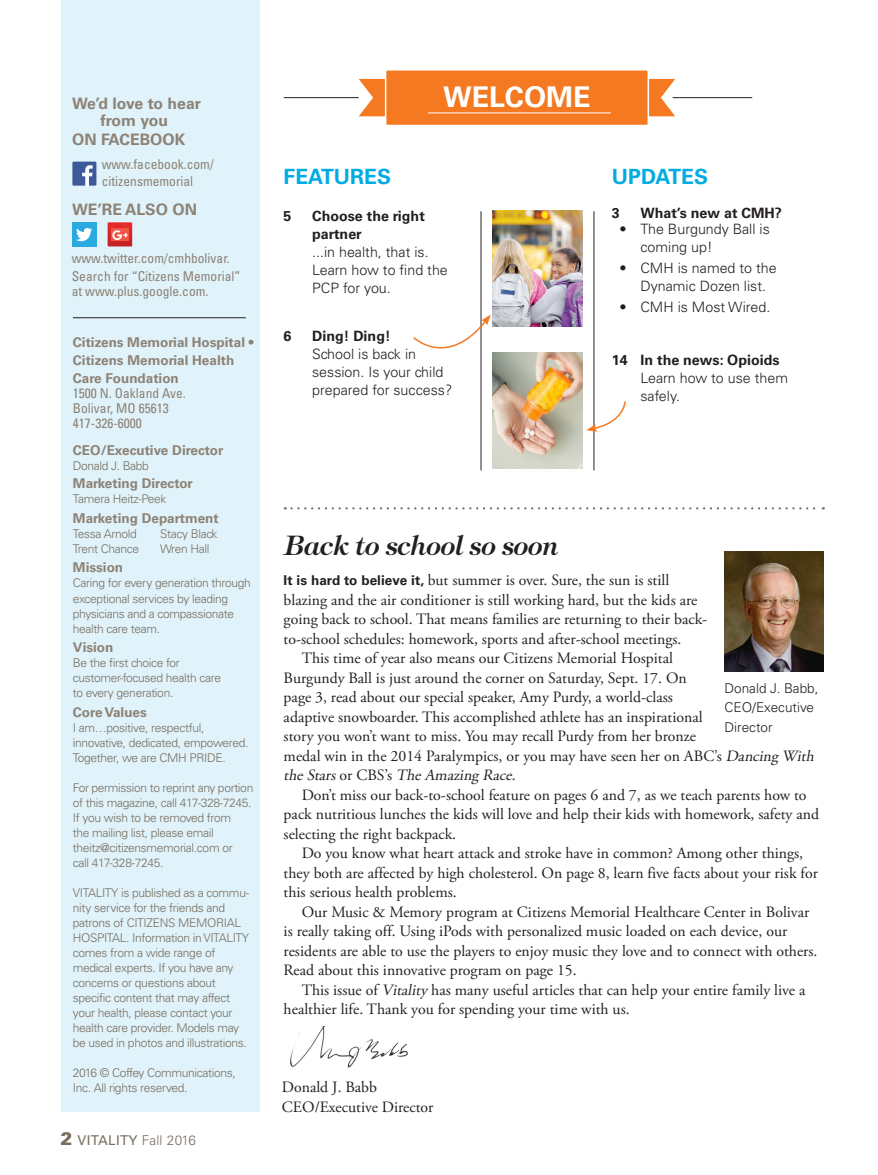
<style>
.page{position:relative;width:878px;height:1175px;background:#fff}
.page>*{position:absolute;margin:0;border:0;box-sizing:border-box;transform-origin:0 0}
.t1{font:700 28.5px "Univers LT Std";color:#fff}
._2_head_serif_option{font:italic 600 27px "Tiffany Std";letter-spacing:-.02em;color:#231f20}
.t2{font:700 21px "Univers LT Std";color:#00ace2}
._1_BODY_2016{font:15.75px/19.5px "Adobe Garamond Pro";color:#231f20}
._1_body-1st_Paragrap{font:15.75px/19.5px "Adobe Garamond Pro";color:#231f20}
.t3{font:700 15.75px/16.5px "Univers LT Std";color:#8c8275;text-align:center}
._1_body_no__indent_2{font:15.75px/19.5px "Adobe Garamond Pro";color:#231f20}
.t4{font:300 14.25px/18px "Univers LT Std";color:#231f20}
.t5{font:700 14.25px "Univers LT Std";color:#231f20}
._2_body_no__indent_2{font:condensed 13.5px/15px "Univers LT Std";color:#8c8275}
._2_body_no__indent_2-2{font:700 13.5px/18px "Univers LT Std";color:#8c8275}
._2_body_2016{font:300 13.5px/19.5px "Univers LT Std";color:#231f20}
.t6{font:13.5px "Univers LT Std";letter-spacing:.02em;color:#776e5e}
.t7{font:300 12px/15px "Univers LT Std";letter-spacing:-.03em;color:#776e5e}
.s1{font-weight:900;font-size:18px}
.s2{font-weight:300}
.s3{font-weight:700}
.s4{font-family:"Univers LT Std";font-weight:700;font-size:13.5px}
.s5{font-style:italic}
</style>
<div class="page">
<hr style="left:284px;top:97px;width:74px;height:1px;background:#231f20">
<div style="left:62px;top:0;width:197px;height:1112px;background:#e0f2fa"></div>
<hr style="left:73px;top:317px;width:173px;height:1px;background:#231f20">
<svg style="left:72px;top:162px;width:24px;height:24px"></svg>
<div style="left:72px;top:222px;width:24px;height:25px;background:#2aaae1"></div>
<svg style="left:76px;top:228px;width:16px;height:13px"></svg>
<svg style="left:108px;top:222px;width:24px;height:24px"></svg>
<img style="left:111px;top:228px;width:17px;height:12px">
<img style="left:290px;top:1026px;width:118px;height:42px">
<img style="left:492px;top:210px;width:90px;height:116px">
<img style="left:492px;top:352px;width:90px;height:116px">
<svg style="left:649px;top:79px;width:26px;height:37px"></svg>
<svg style="left:358px;top:79px;width:27px;height:37px"></svg>
<div style="left:385px;top:70px;width:263px;height:55px;background:#f47921"></div>
<hr style="left:428px;top:113px;width:182px;height:1px;background:#fff">
<div style="left:385px;top:69px;width:264px;height:57px;border:2px solid #fff"></div>
<hr style="left:593px;top:211px;width:1px;height:259px;background:#231f20">
<hr style="left:480px;top:211px;width:1px;height:259px;background:#231f20">
<svg style="left:586px;top:400px;width:40px;height:31px"></svg>
<svg style="left:413px;top:314px;width:77px;height:55px"></svg>
<hr style="left:672px;top:97px;width:80px;height:1px;background:#231f20">
<svg style="left:285px;top:507px;width:538px;height:2px"></svg>
<img style="left:724px;top:551px;width:99px;height:120px">
<p class="t3" style="left:72px;top:96px;width:130px">We’d love to hear from you</p>
<p class="t3" style="left:72px;top:132px;width:115px">ON FACEBOOK</p>
<p class="_2_body_no__indent_2" style="left:102px;top:156px;width:113px;line-height:16.5px">www.facebook.com/ citizensmemorial</p>
<p class="t3" style="left:72px;top:201px;width:126px">WE’RE ALSO ON</p>
<p class="_2_body_no__indent_2" style="left:72px;top:250px;width:160px">www.twitter.com/cmhbolivar.</p>
<p class="_2_body_no__indent_2" style="left:72px;top:269px;width:170px">Search for “Citizens Memorial” at www.plus.google.com.</p>
<p class="_2_body_no__indent_2-2" style="left:73px;top:334px;width:182px">Citizens Memorial Hospital •<br>Citizens Memorial Health<br>Care Foundation</p>
<p class="_2_body_no__indent_2" style="left:73px;top:386px;width:114px">1500 N. Oakland Ave.<br>Bolivar, MO 65613<br>417-326-6000</p>
<p class="_2_body_no__indent_2-2" style="left:73px;top:442px;width:152px">CEO/Executive Director</p>
<p class="t7" style="left:73px;top:459px;width:77px">Donald J. Babb</p>
<p class="_2_body_no__indent_2-2" style="left:73px;top:475px;width:121px">Marketing Director</p>
<p class="t7" style="left:73px;top:492px;width:95px">Tamera Heitz-Peek</p>
<p class="_2_body_no__indent_2-2" style="left:73px;top:509px;width:147px">Marketing Department</p>
<p class="t7" style="left:73px;top:526px;width:65px">Tessa Arnold</p>
<p class="t7" style="left:160px;top:526px;width:59px">Stacy Black</p>
<p class="t7" style="left:73px;top:541px;width:68px">Trent Chance</p>
<p class="t7" style="left:160px;top:541px;width:51px">Wren Hall</p>
<p class="_2_body_no__indent_2-2" style="left:73px;top:559px;width:52px">Mission</p>
<p class="t7" style="left:73px;top:576px;width:179px">Caring for every generation through exceptional services by leading physicians and a compassionate health care team.</p>
<p class="_2_body_no__indent_2-2" style="left:73px;top:638px;width:42px">Vision</p>
<p class="t7" style="left:73px;top:655px;width:150px">Be the first choice for customer-focused health care to every generation.</p>
<p class="_2_body_no__indent_2-2" style="left:73px;top:703px;width:75px">Core Values</p>
<p class="t7" style="left:73px;top:720px;width:177px">I am…positive, respectful, innovative, dedicated, empowered.<br>Together, we are CMH PRIDE.</p>
<p class="t7" style="left:73px;top:780px;width:182px">For permission to reprint any portion of this magazine, call 417-328-7245.<br>If you wish to be removed from<br>the mailing list, please email theitz@citizensmemorial.com or<br>call 417-328-7245.</p>
<p class="t7" style="left:73px;top:885px;width:178px">VITALITY is published as a commu&shy;nity service for the friends and patrons of CITIZENS MEMORIAL<br>HOSPITAL. Information in VITALITY comes from a wide range of medical experts. If you have any concerns or questions about specific content that may affect your health, please contact your health care provider. Models may be used in photos and illustrations.</p>
<p class="t7" style="left:73px;top:1065px;width:164px">2016 © Coffey Communications,<br>Inc. All rights reserved.</p>
<p class="t6" style="left:60px;top:1132px;width:137px"><span class="s1">2</span> VITALITY <span class="s2">Fall 2016</span></p>
<p class="t1" style="left:443px;top:81px;width:149px">WELCOME</p>
<p class="t2" style="left:284px;top:164px;width:109px">FEATURES</p>
<p class="t2" style="left:612px;top:164px;width:98px">UPDATES</p>
<p class="t5" style="left:284px;top:207px;width:9px">5</p>
<p class="t4" style="left:312px;top:206px;width:137px"><span class="s3">Choose the right partner<br></span>...in health, that is.<br>Learn how to find the<br>PCP for you.</p>
<p class="t5" style="left:284px;top:327px;width:9px">6</p>
<p class="t4" style="left:312px;top:326px;width:141px"><span class="s3">Ding! Ding!<br></span>School is back in session. Is your child prepared for success?</p>
<p class="t5" style="left:612px;top:204px;width:9px">3</p>
<p class="t5" style="left:640px;top:204px;width:143px">What’s new at CMH?</p>
<p class="t4" style="left:640px;top:220px;width:131px;text-indent:-21px">• The Burgundy Ball is coming up!</p>
<p class="t4" style="left:640px;top:259px;width:138px;text-indent:-21px">• CMH is named to the<br>Dynamic Dozen list.</p>
<p class="t4" style="left:619px;top:298px;width:152px">• CMH is Most Wired.</p>
<p class="t4" style="left:640px;top:351px;width:149px;text-indent:-28px"><span class="s3">14 In the news: Opioids<br></span>Learn how to use them safely.</p>
<p class="_2_head_serif_option" style="left:284px;top:529px;width:277px">Back to school so soon</p>
<p class="_1_body-1st_Paragrap" style="left:284px;top:571px;width:425px"><span class="s4">It is hard to believe it,</span> but summer is over. Sure, the sun is still blazing and the air conditioner is still working hard, but the kids are going back to school. That means families are returning to their back&shy;to-school schedules: homework, sports and after-school meetings.</p>
<p class="_1_BODY_2016" style="left:284px;top:649px;width:535px;text-indent:18px">This time of year also means our Citizens Memorial Hospital<br>Burgundy Ball is just around the corner on Saturday, Sept. 17. On<br>page 3, read about our special speaker, Amy Purdy, a world-class<br>adaptive snowboarder. This accomplished athlete has an inspirational<br>story you won’t want to miss. You may recall Purdy from her bronze<br>medal win in the 2014 Paralympics, or you may have seen her on ABC’s <span class="s5">Dancing With theStars</span>o r C B S ’s <span class="s5">TheAmazing Race</span>.</p>
<p class="_1_BODY_2016" style="left:284px;top:785px;width:537px;text-indent:18px">Don’t miss our back-to-school feature on pages 6 and 7, as we teach parents how to pack nutritious lunches the kids will love and help their kids with homework, safety and selecting the right backpack.</p>
<p class="_1_BODY_2016" style="left:284px;top:844px;width:536px;text-indent:18px">Do you know what heart attack and stroke have in common? Among other things, they both are affected by high cholesterol. On page 8, learn five facts about your risk for this serious health problems.</p>
<p class="_1_BODY_2016" style="left:284px;top:902px;width:535px;text-indent:18px">Our Music &amp; Memory program at Citizens Memorial Healthcare Center in Bolivar is really taking off. Using iPods with personalized music loaded on each device, our residents are able to use the players to enjoy music they love and to connect with others.<br>Read about this innovative program on page 15.</p>
<p class="_1_BODY_2016" style="left:284px;top:980px;width:523px;text-indent:18px">This issue of <span class="s5">Vitality</span> has many useful articles that can help your entire family live a healthier life. Thank you for spending your time with us.</p>
<p class="_2_body_2016" style="left:724px;top:678px;width:95px">Donald J. Babb,<br>CEO/Executive<br>Director</p>
<p class="_1_body_no__indent_2" style="left:282px;top:1078px;width:153px">Donald J. Babb<br>CEO/Executive Director</p>
</div>
